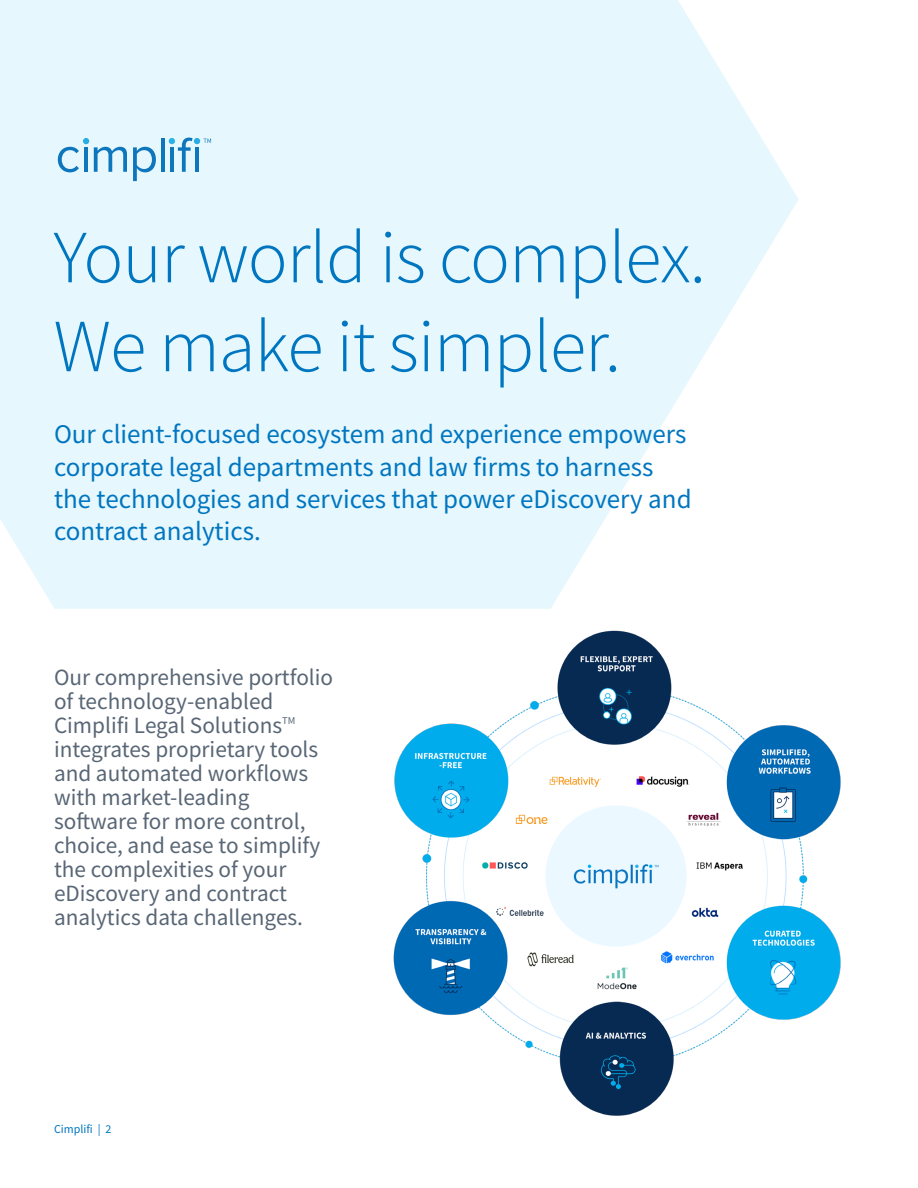
<style>
.page{position:relative;width:918px;height:1188px;background:#fff}
.page>*{position:absolute;margin:0;border:0;box-sizing:border-box;transform-origin:0 0}
.t1{font:300 75px "Source Sans Pro";letter-spacing:-.015em;color:#0076c0}
.t2{font:27px/32.4px "Source Sans Pro";color:#0076c0}
.t3{font:23.25px/24px "Source Sans Pro";color:#596675}
.t4{font:12px "Source Sans Pro";color:#0076c0}
</style>
<div class="page">
<svg style="left:0;top:0;width:799px;height:609px;background:#e9f7fd"></svg>
<img style="left:346px;top:598px;width:495px;height:518px">
<svg style="left:58px;top:138px;width:69px;height:34px;background:#a9d3eb"></svg>
<svg style="left:133px;top:147px;width:23px;height:34px"></svg>
<hr style="left:161px;top:138px;width:3px;height:34px;background:#0e76bd">
<svg style="left:169px;top:138px;width:42px;height:34px"></svg>
<p class="t1" style="left:53px;top:211px;width:654px">Your world is complex.</p>
<p class="t1" style="left:53px;top:300px;width:569px">We make it simpler.</p>
<p class="t2" style="left:54px;top:418px;width:639px">Our client-focused ecosystem and experience empowers corporate legal departments and law firms to harness the technologies and services that power eDiscovery and contract analytics.</p>
<p class="t3" style="left:54px;top:665px;width:281px">Our comprehensive portfolio of technology-enabled<br>Cimplifi Legal Solutions<sup>TM </sup>integrates proprietary tools and automated workflows with market-leading software for more control, choice, and ease to simplify the complexities of your eDiscovery and contract analytics data challenges.</p>
<p class="t4" style="left:54px;top:1121px;width:59px">Cimplifi | 2</p>
</div>
